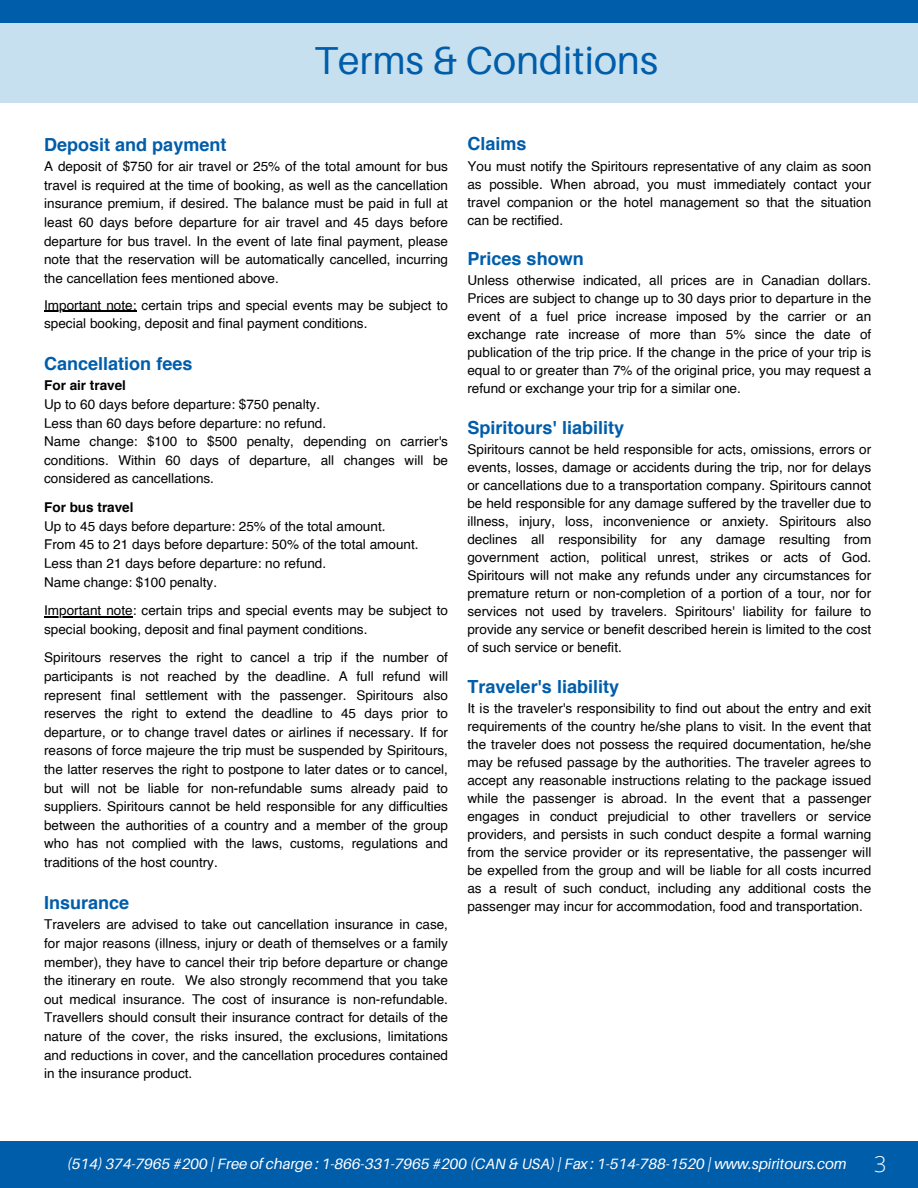
<style>
.page{position:relative;width:918px;height:1188px;background:#fff}
.page>*{position:absolute;margin:0;border:0;box-sizing:border-box;transform-origin:0 0}
.t1{font:39px "Aileron";color:#005daa}
.t2{font:300 21.75px "Open Sans";color:#fff}
.t3{font:700 18px "Helvetica";color:#005daa}
.t4{font:italic 15px "Aileron";color:#fff}
.t5{font:13.5px/18.6px "Helvetica";color:#000;text-align:justify}
.t6{font:700 13.5px "Helvetica";color:#000}
</style>
<div class="page">
<div style="left:0;top:1141px;width:918px;height:47px;background:#005daa"></div>
<div style="left:0;top:23px;width:918px;height:80px;background:#c7e0ef"></div>
<div style="left:0;top:0;width:918px;height:23px;background:#005daa"></div>
<hr style="left:44px;top:311px;width:89px;height:1px;background:#000">
<hr style="left:44px;top:616px;width:89px;height:1px;background:#000">
<h1 class="t1" style="left:314px;top:37px;width:345px">Terms &amp; Conditions</h1>
<h3 class="t3" style="left:44px;top:137px;width:184px">Deposit and payment</h3>
<p class="t5" style="left:44px;top:158px;width:405px">A deposit of $750 for air travel or 25% of the total amount for bus travel is required at the time of booking, as well as the cancellation insurance premium, if desired. The balance must be paid in full at least 60 days before departure for air travel and 45 days before departure for bus travel. In the event of late final payment, please note that the reservation will be automatically cancelled, incurring the cancellation fees mentioned above.</p>
<p class="t5" style="left:44px;top:297px;width:405px">Important note: certain trips and special events may be subject to special booking, deposit and final payment conditions.</p>
<h3 class="t3" style="left:44px;top:356px;width:150px">Cancellation fees</h3>
<p class="t6" style="left:44px;top:380px;width:83px">For air travel</p>
<p class="t5" style="left:44px;top:396px;width:405px;text-align:left">Up to 60 days before departure: $750 penalty.<br>Less than 60 days before departure: no refund.<br>Name change: $100 to $500 penalty, depending on carrier's conditions. Within 60 days of departure, all changes will be considered as cancellations.</p>
<p class="t6" style="left:44px;top:502px;width:91px">For bus travel</p>
<p class="t5" style="left:44px;top:518px;width:376px;text-align:left">Up to 45 days before departure: 25% of the total amount.<br>From 45 to 21 days before departure: 50% of the total amount.<br>Less than 21 days before departure: no refund.<br>Name change: $100 penalty.</p>
<p class="t5" style="left:44px;top:602px;width:405px">Important note: certain trips and special events may be subject to special booking, deposit and final payment conditions.</p>
<p class="t5" style="left:44px;top:650px;width:405px">Spiritours reserves the right to cancel a trip if the number of participants is not reached by the deadline. A full refund will represent final settlement with the passenger. Spiritours also reserves the right to extend the deadline to 45 days prior to departure, or to change travel dates or airlines if necessary. If for reasons of force majeure the trip must be suspended by Spiritours, the latter reserves the right to postpone to later dates or to cancel, but will not be liable for non-refundable sums already paid to suppliers. Spiritours cannot be held responsible for any difficulties between the authorities of a country and a member of the group who has not complied with the laws, customs, regulations and traditions of the host country.</p>
<h3 class="t3" style="left:44px;top:895px;width:87px">Insurance</h3>
<p class="t5" style="left:44px;top:916px;width:405px">Travelers are advised to take out cancellation insurance in case, for major reasons (illness, injury or death of themselves or a family member), they have to cancel their trip before departure or change the itinerary en route. We also strongly recommend that you take out medical insurance. The cost of insurance is non-refundable.<br>Travellers should consult their insurance contract for details of the nature of the cover, the risks insured, the exclusions, limitations and reductions in cover, and the cancellation procedures contained in the insurance product.</p>
<h3 class="t3" style="left:467px;top:137px;width:61px">Claims</h3>
<p class="t5" style="left:467px;top:158px;width:405px;line-height:18px">You must notify the Spiritours representative of any claim as soon as possible. When abroad, you must immediately contact your travel companion or the hotel management so that the situation can be rectified.</p>
<h3 class="t3" style="left:467px;top:251px;width:118px">Prices shown</h3>
<p class="t5" style="left:467px;top:273px;width:405px;line-height:18px">Unless otherwise indicated, all prices are in Canadian dollars.<br>Prices are subject to change up to 30 days prior to departure in the event of a fuel price increase imposed by the carrier or an exchange rate increase of more than 5% since the date of publication of the trip price. If the change in the price of your trip is equal to or greater than 7% of the original price, you may request a refund or exchange your trip for a similar one.</p>
<h3 class="t3" style="left:467px;top:420px;width:158px">Spiritours' liability</h3>
<p class="t5" style="left:467px;top:442px;width:405px;line-height:18px">Spiritours cannot be held responsible for acts, omissions, errors or events, losses, damage or accidents during the trip, nor for delays or cancellations due to a transportation company. Spiritours cannot be held responsible for any damage suffered by the traveller due to illness, injury, loss, inconvenience or anxiety. Spiritours also declines all responsibility for any damage resulting from government action, political unrest, strikes or acts of God.<br>Spiritours will not make any refunds under any circumstances for premature return or non-completion of a portion of a tour, nor for services not used by travelers. Spiritours' liability for failure to provide any service or benefit described herein is limited to the cost of such service or benefit.</p>
<h3 class="t3" style="left:467px;top:679px;width:153px">Traveler's liability</h3>
<p class="t5" style="left:467px;top:700px;width:405px;line-height:18px">It is the traveler's responsibility to find out about the entry and exit requirements of the country he/she plans to visit. In the event that the traveler does not possess the required documentation, he/she may be refused passage by the authorities. The traveler agrees to accept any reasonable instructions relating to the package issued while the passenger is abroad. In the event that a passenger engages in conduct prejudicial to other travellers or service providers, and persists in such conduct despite a formal warning from the service provider or its representative, the passenger will be expelled from the group and will be liable for all costs incurred as a result of such conduct, including any additional costs the passenger may incur for accommodation, food and transportation.</p>
<p class="t4" style="left:67px;top:1154px;width:781px">(514) 374-7965 #200 | Free of charge : 1-866-331-7965 #200 (CAN &amp; USA) | Fax : 1-514-788-1520 | www.spiritours.com</p>
<h2 class="t2" style="left:874px;top:1148px;width:14px">3</h2>
</div>
